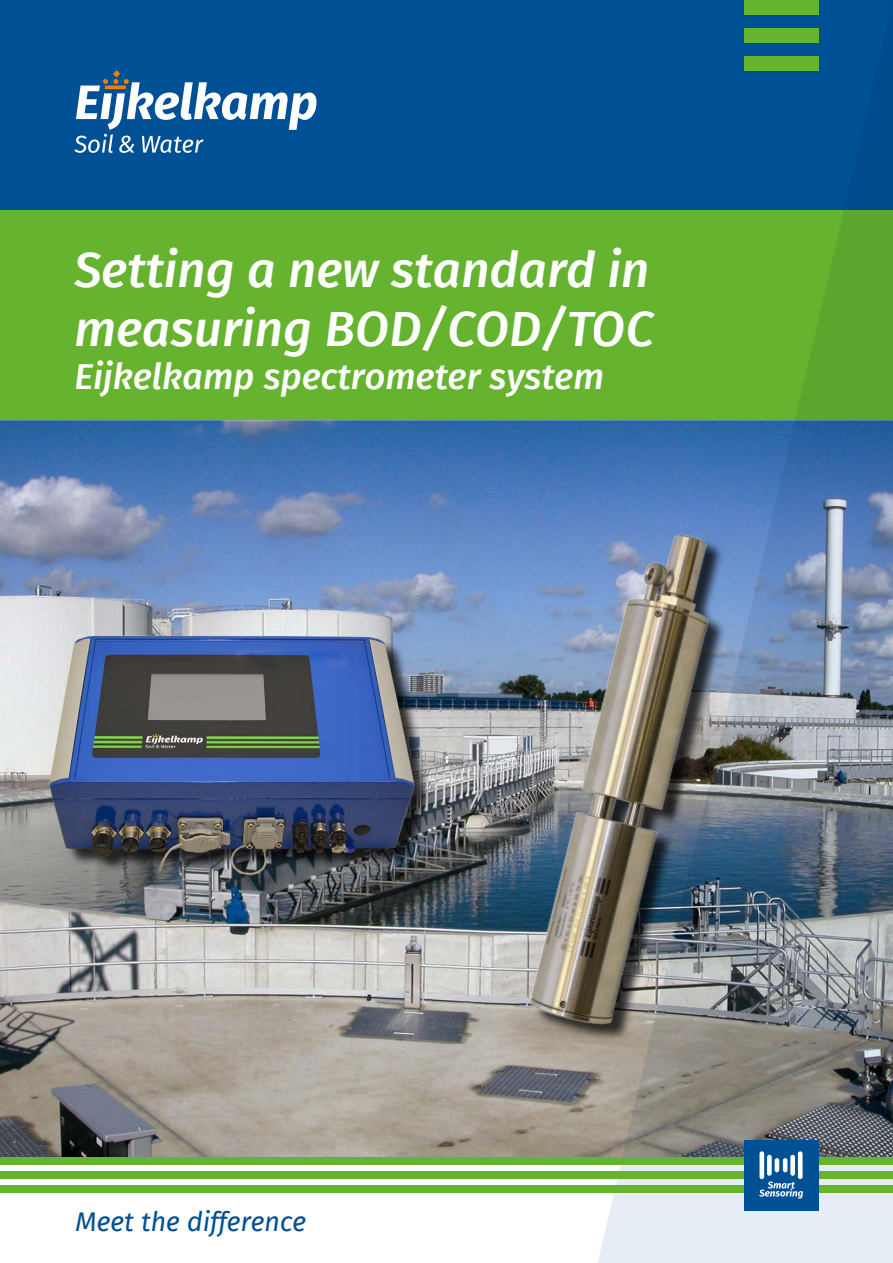
<style>
.page{position:relative;width:893px;height:1263px;background:#fff}
.page>*{position:absolute;margin:0;border:0;box-sizing:border-box;transform-origin:0 0}
.t1{font:italic 500 49.5px/59.4px "Fira Sans";color:#fff}
.t2{font:italic 500 36px "Fira Sans";color:#fff}
.t3{font:italic 27px "Fira Sans";color:#005095}
</style>
<div class="page">
<img style="left:0;top:420px;width:595px;height:738px">
<div style="left:0;top:0;width:893px;height:210px;background:#005095"></div>
<div style="left:0;top:210px;width:893px;height:210px;background:#65b32e"></div>
<svg style="left:74px;top:70px;width:242px;height:83px"></svg>
<svg style="left:595px;top:0;width:298px;height:1263px"></svg>
<div style="left:0;top:1158px;width:893px;height:7px;background:#65b32e"></div>
<div style="left:0;top:1186px;width:893px;height:7px;background:#65b32e"></div>
<div style="left:0;top:1172px;width:893px;height:7px;background:#65b32e"></div>
<img style="left:0;top:504px;width:470px;height:478px">
<img style="left:472px;top:474px;width:321px;height:596px">
<div style="left:744px;top:1140px;width:75px;height:70px;background:#005095"></div>
<hr style="left:775px;top:1158px;width:4px;height:14px;background:#fff;border-radius:2px">
<hr style="left:783px;top:1158px;width:4px;height:14px;background:#fff;border-radius:2px">
<hr style="left:798px;top:1151px;width:4px;height:28px;background:#fff;border-radius:2px">
<div style="left:790px;top:1155px;width:5px;height:21px;background:#fff;border-radius:2px"></div>
<div style="left:759px;top:1151px;width:5px;height:28px;background:#fff;border-radius:2px"></div>
<div style="left:767px;top:1155px;width:5px;height:21px;background:#fff;border-radius:2px"></div>
<svg style="left:759px;top:1181px;width:44px;height:17px"></svg>
<p class="t1" style="left:74px;top:243px;width:581px">Setting a new standard in measuring BOD/COD/TOC</p>
<p class="t2" style="left:74px;top:351px;width:531px">Eijkelkamp spectrometer system</p>
<p class="t3" style="left:75px;top:1202px;width:232px">Meet the difference</p>
</div>
